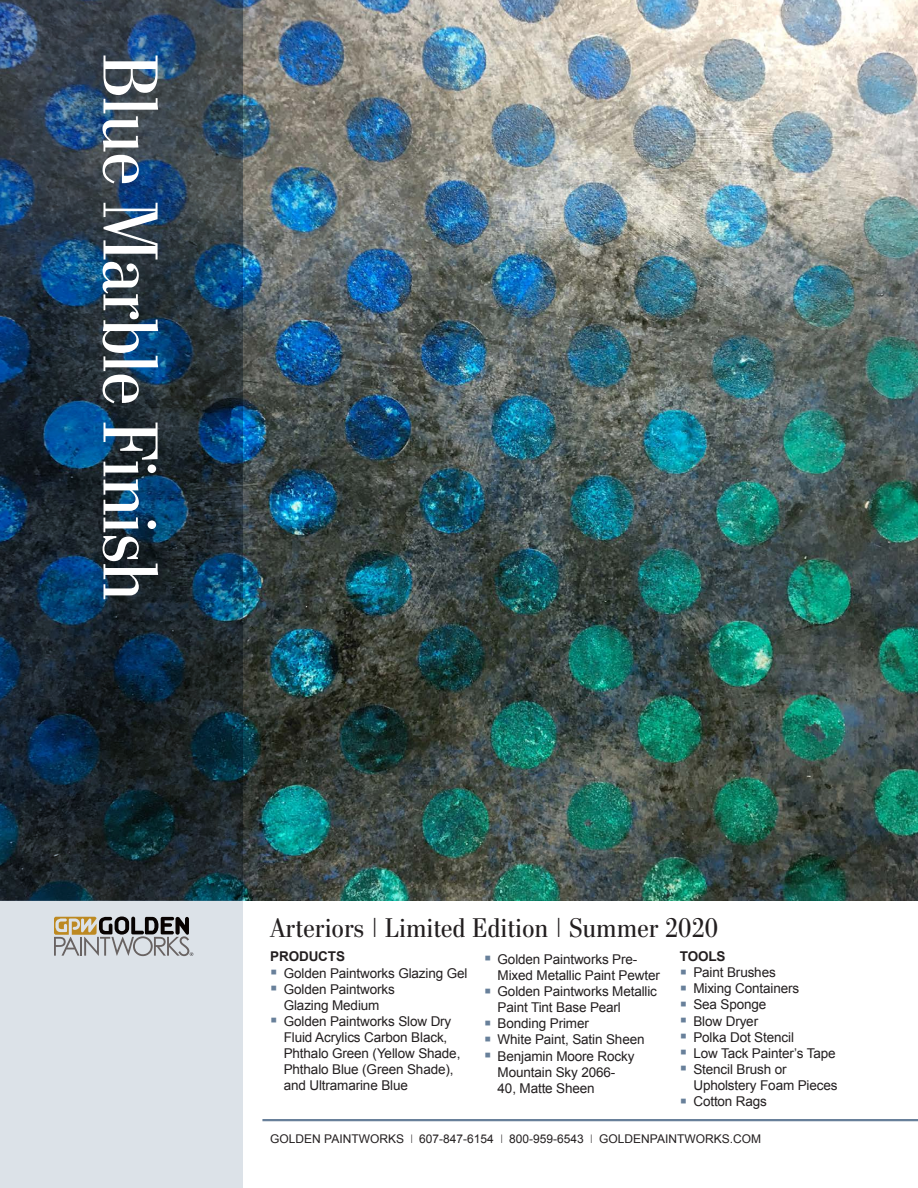
<style>
.page{position:relative;width:918px;height:1188px;background:#fff}
.page>*{position:absolute;margin:0;border:0;box-sizing:border-box;transform-origin:0 0}
.t1{font:78px "Stilson";letter-spacing:-.005em;color:#fff}
.t2{font:27px "Stilson";letter-spacing:.02em;color:#231f20}
.t3{font:13.5px/16.2px "Arial";letter-spacing:-.01em;color:#231f20}
.t4{font:700 13.5px "Arial";letter-spacing:-.01em;color:#231f20}
.t5{font:12px "Arial";color:#231f20}
.s1{font-size:21px;color:#68809a}
.s2{font-family:"Stilson"}
</style>
<div class="page">
<img style="left:243px;top:0;width:675px;height:901px">
<img style="left:0;top:0;width:243px;height:901px">
<div style="left:0;top:901px;width:243px;height:287px;background:#dce2e8"></div>
<hr style="left:262px;top:1119px;width:656px;height:2px;background:#68809a">
<svg style="left:54px;top:916px;width:139px;height:40px"></svg>
<p class="t1" style="left:176px;top:54px;width:548px;rotate:90deg">Blue Marble Finish</p>
<p class="t2" style="left:270px;top:912px;width:449px">Arteriors | Limited Edition | Summer 2020</p>
<p class="t4" style="left:270px;top:948px;width:76px">PRODUCTS</p>
<p class="t3" style="left:270px;top:965px;width:199px"><span class="s1">▪</span> Golden Paintworks Glazing Gel</p>
<p class="t3" style="left:270px;top:981px;width:126px;text-align:center"><span class="s1">▪</span> Golden Paintworks<br>Glazing Medium</p>
<p class="t3" style="left:284px;top:1013px;width:178px;text-indent:-14px"><span class="s1">▪</span> Golden Paintworks Slow Dry<br>Fluid Acrylics Carbon Black,<br>Phthalo Green (Yellow Shade,<br>Phthalo Blue (Green Shade), and Ultramarine Blue</p>
<p class="t3" style="left:498px;top:951px;width:164px;text-indent:-14px"><span class="s1">▪</span> Golden Paintworks Pre-<br>Mixed Metallic Paint Pewter</p>
<p class="t3" style="left:498px;top:983px;width:161px;text-indent:-14px"><span class="s1">▪</span> Golden Paintworks Metallic<br>Paint Tint Base Pearl</p>
<p class="t3" style="left:484px;top:1016px;width:106px"><span class="s1">▪</span> Bonding Primer</p>
<p class="t3" style="left:484px;top:1032px;width:162px"><span class="s1">▪</span> White Paint, Satin Sheen</p>
<p class="t3" style="left:498px;top:1048px;width:138px;text-indent:-14px"><span class="s1">▪</span> Benjamin Moore Rocky<br>Mountain Sky 2066-<br>40, Matte Sheen</p>
<p class="t4" style="left:680px;top:947px;width:47px">TOOLS</p>
<p class="t3" style="left:680px;top:964px;width:97px"><span class="s1">▪</span> Paint Brushes</p>
<p class="t3" style="left:680px;top:981px;width:121px"><span class="s1">▪</span> Mixing Containers</p>
<p class="t3" style="left:680px;top:997px;width:88px"><span class="s1">▪</span> Sea Sponge</p>
<p class="t3" style="left:680px;top:1013px;width:80px"><span class="s1">▪</span> Blow Dryer</p>
<p class="t3" style="left:680px;top:1029px;width:116px"><span class="s1">▪</span> Polka Dot Stencil</p>
<p class="t3" style="left:680px;top:1045px;width:157px"><span class="s1">▪</span> Low Tack Painter’s Tape</p>
<p class="t3" style="left:693px;top:1061px;width:146px;text-indent:-14px"><span class="s1">▪</span> Stencil Brush or<br>Upholstery Foam Pieces</p>
<p class="t3" style="left:680px;top:1093px;width:89px"><span class="s1">▪</span> Cotton Rags</p>
<p class="t5" style="left:270px;top:1131px;width:492px">GOLDEN PAINTWORKS <span class="s2">|</span> 607-847-6154 <span class="s2">|</span> 800-959-6543 <span class="s2">|</span> GOLDENPAINTWORKS.COM</p>
</div>
